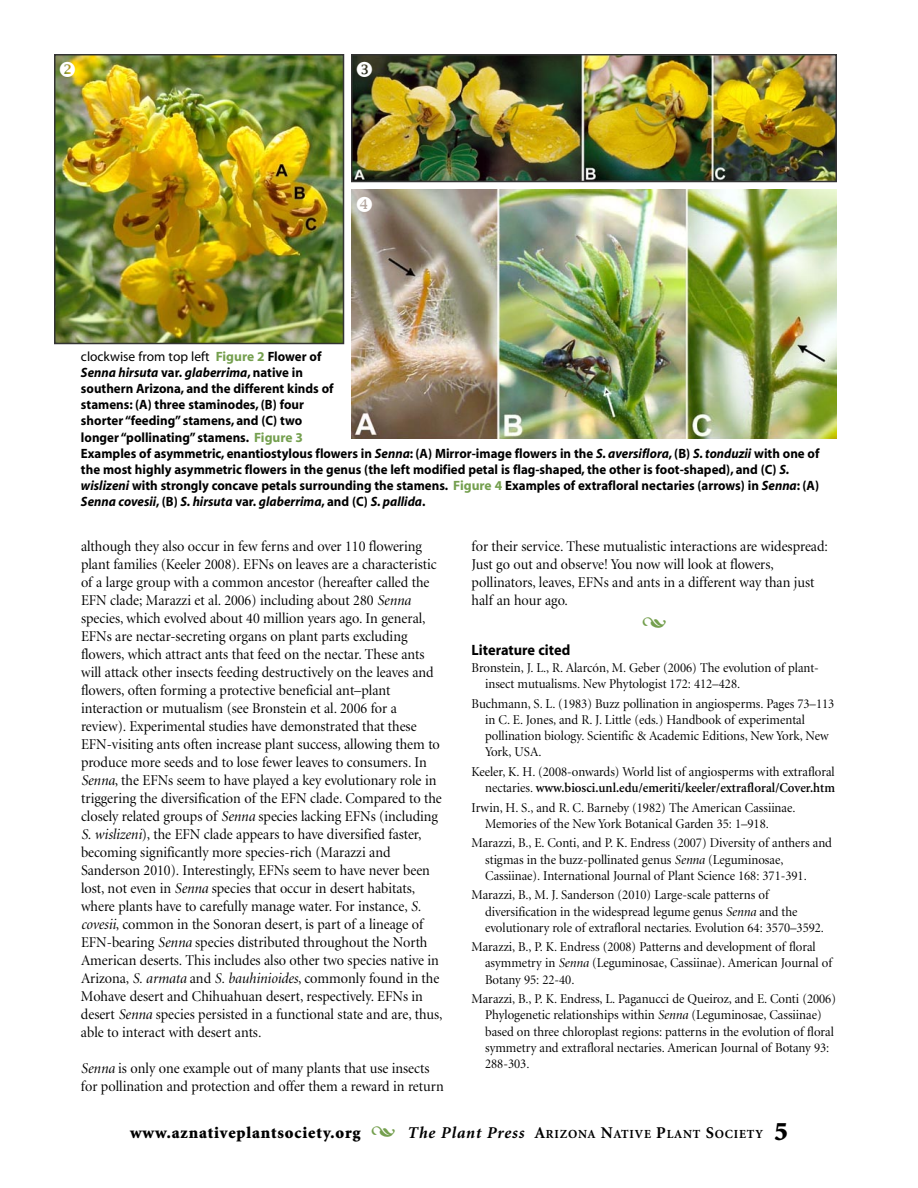
<style>
.page{position:relative;width:918px;height:1188px;background:#fff}
.page>*{position:absolute;margin:0;border:0;box-sizing:border-box;transform-origin:0 0}
.t1{font:900 16.5px "Minion";letter-spacing:.05em;color:#000}
.t2{font:15px/18px "Minion Display";color:#000;scale:.96 1}
.t3{font:700 15px "Myriad";color:#000;scale:.96 1}
.t4{font:13.5px/16.2px "Minion Display";color:#000;scale:.96 1}
.t5{font:700 13.5px/16.2px "Myriad";color:#000;scale:.96 1}
.t6{font:600 13.5px "Minion";color:#000;scale:.96 1}
.t7{font:700 12.3px "Minion";letter-spacing:.065em;color:#000}
.s1{font-weight:400}
.s2{color:#749f4e}
.s3{font-style:italic}
.s4{font-family:"Minion Display";font-weight:400}
.s5{font-style:italic;font-size:16.5px}
.s6{font-size:16.5px}
.s7{font-weight:900;font-size:27px}
</style>
<div class="page">
<img style="left:57px;top:57px;width:284px;height:284px">
<div style="left:54px;top:54px;width:290px;height:290px;border:2px solid #333"></div>
<img style="left:354px;top:57px;width:480px;height:122px">
<div style="left:351px;top:54px;width:486px;height:128px;border:2px solid #333"></div>
<img style="left:351px;top:189px;width:486px;height:250px">
<svg style="left:357px;top:62px;width:15px;height:15px"></svg>
<svg style="left:357px;top:197px;width:15px;height:15px"></svg>
<svg style="left:60px;top:62px;width:15px;height:15px"></svg>
<p class="t5" style="left:81px;top:349px;width:771px"><span class="s1">clockwise from top left</span> <span class="s2">Figure 2</span> Flower of<br><span class="s3">Senna hirsuta</span> var. <span class="s3">glaberrima</span>, native in<br>southern Arizona, and the different kinds of<br>stamens: (A) three staminodes, (B) four<br>shorter “feeding” stamens, and (C) two<br>longer “pollinating” stamens. <span class="s2">Figure 3<br></span>Examples of asymmetric, enantiostylous flowers in <span class="s3">Senna</span>: (A) Mirror-image flowers in the <span class="s3">S. aversiflora</span>, (B) <span class="s3">S. tonduzii</span> with one of the most highly asymmetric flowers in the genus (the left modified petal is flag-shaped, the other is foot-shaped), and (C) <span class="s3">S. wislizeni</span> with strongly concave petals surrounding the stamens. <span class="s2">Figure 4</span> Examples of extrafloral nectaries (arrows) in <span class="s3">Senna</span>: (A)<br><span class="s3">Senna covesii</span>, (B) <span class="s3">S. hirsuta</span> var. <span class="s3">glaberrima</span>, and (C) <span class="s3">S. pallida</span>.</p>
<p class="t2" style="left:81px;top:538px;width:378px">although they also occur in few ferns and over 110 flowering plant families (Keeler 2008). EFNs on leaves are a characteristic of a large group with a common ancestor (hereafter called the EFN clade; Marazzi et al. 2006) including about 280 <span class="s3">Senna </span>species, which evolved about 40 million years ago. In general, EFNs are nectar-secreting organs on plant parts excluding flowers, which attract ants that feed on the nectar. These ants will attack other insects feeding destructively on the leaves and flowers, often forming a protective beneficial ant–plant interaction or mutualism (see Bronstein et al. 2006 for a review). Experimental studies have demonstrated that these EFN-visiting ants often increase plant success, allowing them to produce more seeds and to lose fewer leaves to consumers. In <span class="s3">Senna</span>, the EFNs seem to have played a key evolutionary role in triggering the diversification of the EFN clade. Compared to the closely related groups of <span class="s3">Senna</span> species lacking EFNs (including <span class="s3">S. wislizeni</span>), the EFN clade appears to have diversified faster, becoming significantly more species-rich (Marazzi and Sanderson 2010). Interestingly, EFNs seem to have never been lost, not even in <span class="s3">Senna</span> species that occur in desert habitats, where plants have to carefully manage water. For instance, <span class="s3">S. covesii</span>, common in the Sonoran desert, is part of a lineage of EFN-bearing <span class="s3">Senna</span> species distributed throughout the North American deserts. This includes also other two species native in Arizona, <span class="s3">S. armata</span> and <span class="s3">S. bauhinioides</span>, commonly found in the Mohave desert and Chihuahuan desert, respectively. EFNs in desert <span class="s3">Senna</span> species persisted in a functional state and are, thus, able to interact with desert ants.</p>
<p class="t2" style="left:81px;top:1060px;width:379px"><span class="s3">Senna</span> is only one example out of many plants that use insects for pollination and protection and offer them a reward in return</p>
<p class="t2" style="left:472px;top:538px;width:373px">for their service. These mutualistic interactions are widespread:<br>Just go out and observe! You now will look at flowers, pollinators, leaves, EFNs and ants in a different way than just half an hour ago.</p>
<p class="t3" style="left:472px;top:644px;width:104px">Literature cited</p>
<p class="t4" style="left:485px;top:661px;width:349px;text-indent:-14px">Bronstein, J. L., R. Alarcón, M. Geber (2006) The evolution of plant&shy;insect mutualisms. New Phytologist 172: 412–428.</p>
<p class="t4" style="left:485px;top:696px;width:365px;text-indent:-14px">Buchmann, S. L. (1983) Buzz pollination in angiosperms. Pages 73–113 in C. E. Jones, and R. J. Little (eds.) Handbook of experimental pollination biology. Scientific &amp; Academic Editions, New York, New York, USA.</p>
<p class="t4" style="left:472px;top:765px;width:380px">Keeler, K. H. (2008-onwards) World list of angiosperms with extrafloral</p>
<p class="t6" style="left:485px;top:782px;width:366px"><span class="s4">nectaries.</span> www.biosci.unl.edu/emeriti/keeler/extrafloral/Cover.htm</p>
<p class="t4" style="left:485px;top:800px;width:325px;text-indent:-14px">Irwin, H. S., and R. C. Barneby (1982) The American Cassiinae.<br>Memories of the New York Botanical Garden 35: 1–918.</p>
<p class="t4" style="left:485px;top:836px;width:363px;text-indent:-14px">Marazzi, B., E. Conti, and P. K. Endress (2007) Diversity of anthers and stigmas in the buzz-pollinated genus <span class="s3">Senna</span> (Leguminosae,<br>Cassiinae). International Journal of Plant Science 168: 371-391.</p>
<p class="t4" style="left:485px;top:888px;width:355px;text-indent:-14px">Marazzi, B., M. J. Sanderson (2010) Large-scale patterns of diversification in the widespread legume genus <span class="s3">Senna</span> and the evolutionary role of extrafloral nectaries. Evolution 64: 3570–3592.</p>
<p class="t4" style="left:485px;top:940px;width:363px;text-indent:-14px">Marazzi, B., P. K. Endress (2008) Patterns and development of floral asymmetry in <span class="s3">Senna</span> (Leguminosae, Cassiinae). American Journal of<br>Botany 95: 22-40.</p>
<p class="t4" style="left:485px;top:992px;width:367px;text-indent:-14px">Marazzi, B., P. K. Endress, L. Paganucci de Queiroz, and E. Conti (2006)<br>Phylogenetic relationships within <span class="s3">Senna</span> (Leguminosae, Cassiinae) based on three chloroplast regions: patterns in the evolution of floral symmetry and extrafloral nectaries. American Journal of Botany 93:<br>288-303.</p>
<p class="t1" style="left:130px;top:1127px;width:232px">www.aznativeplantsociety.org</p>
<p class="t7" style="left:407px;top:1130px;width:382px"><span class="s5">The Plant Press</span> <span class="s6">A</span>RIZONA <span class="s6">N</span>ATIVE <span class="s6">P</span>LANT <span class="s6">S</span>OCIETY <span class="s7">5</span></p>
</div>
